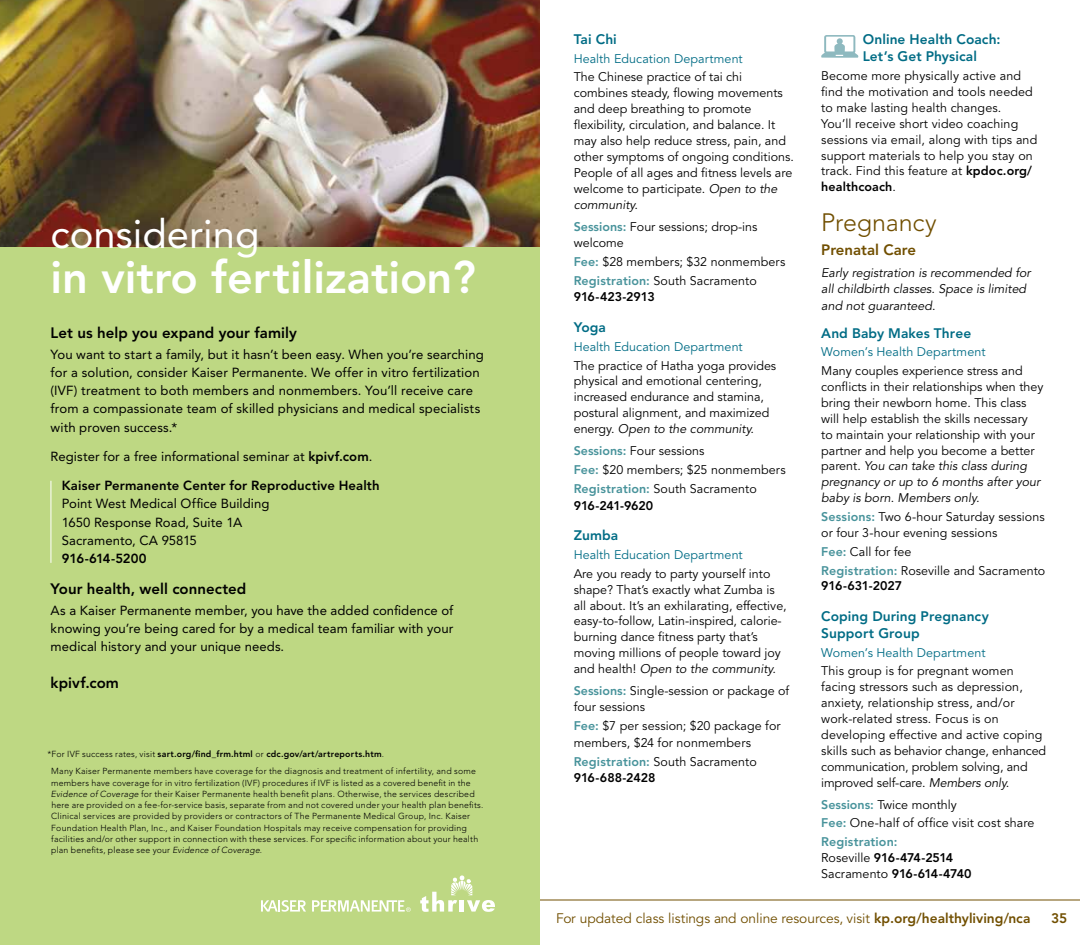
<style>
.page{position:relative;width:1080px;height:945px;background:#fff}
.page>*{position:absolute;margin:0;border:0;box-sizing:border-box;transform-origin:0 0}
.t1{font:800 45px "Avenir";color:#fff}
.t2{font:40px "Avenir";color:#fff}
.t3{font:300 25px "Avenir";letter-spacing:-.005em;color:#714f00}
.t4{font:800 15px "Avenir";color:#000}
.t5{font:800 15px "Avenir";color:#714f00}
.t6{font:800 13.75px/16.9px "Avenir";letter-spacing:.005em;color:#006c85}
.t7{font:13.75px "Avenir";color:#714f00}
.t8{font:800 13.75px "Avenir";color:#714f00}
.t9{font:13.12px/18.1px "Avenir";letter-spacing:.005em;color:#000}
.t10{font:800 13.12px "Avenir";letter-spacing:.01em;color:#000}
.t11{font:800 13.12px "Avenir";letter-spacing:-.02em;color:#000}
.t12{font:12.5px/16px "Avenir";color:#000}
.t13{font:12.5px "Avenir";letter-spacing:.005em;color:#006c85}
.t14{font:italic 12.5px/16.2px "Avenir";color:#000}
.t15{font:800 12.5px/16.2px "Avenir";letter-spacing:-.06em;color:#000}
.t16{font:800 12.5px "Avenir";letter-spacing:-.01em;color:#000}
.t17{font:300 8.75px/11.2px "Avenir";letter-spacing:.025em;color:#000}
.s1{font-weight:800}
.s2{font-style:italic}
.s3{font-weight:800;color:#48939b}
.s4{font-style:normal}
.s5{font-weight:400}
</style>
<div class="page">
<hr style="left:540px;top:900px;width:540px;height:1px;background:#714f00">
<svg style="left:821px;top:35px;width:37px;height:23px"></svg>
<img style="left:0;top:0;width:540px;height:248px">
<div style="left:0;top:248px;width:540px;height:697px;background:#bed883"></div>
<svg style="left:420px;top:875px;width:75px;height:37px"></svg>
<svg style="left:261px;top:900px;width:45px;height:12px"></svg>
<svg style="left:312px;top:900px;width:99px;height:12px"></svg>
<hr style="left:51px;top:481px;width:1px;height:82px;background:#fff">
<h2 class="t2" style="left:51px;top:210px;width:210px">considering</h2>
<h1 class="t1" style="left:51px;top:250px;width:427px">in vitro fertilization?</h1>
<p class="t4" style="left:51px;top:324px;width:248px">Let us help you expand your family</p>
<p class="t9" style="left:51px;top:345px;width:435px">You want to start a family, but it hasn’t been easy. When you’re searching for a solution, consider Kaiser Permanente. We offer in vitro fertilization (IVF) treatment to both members and nonmembers. You’ll receive care from a compassionate team of skilled physicians and medical specialists with proven success.*</p>
<p class="t9" style="left:51px;top:447px;width:323px">Register for a free informational seminar at <span class="s1">kpivf.com</span>.</p>
<p class="t10" style="left:62px;top:478px;width:319px">Kaiser Permanente Center for Reproductive Health</p>
<p class="t9" style="left:62px;top:495px;width:209px">Point West Medical Office Building<br>1650 Response Road, Suite 1A<br>Sacramento, CA 95815</p>
<p class="t11" style="left:62px;top:550px;width:86px">916-614-5200</p>
<p class="t4" style="left:51px;top:580px;width:197px">Your health, well connected</p>
<p class="t9" style="left:51px;top:601px;width:404px;text-align:justify">As a Kaiser Permanente member, you have the added confidence of knowing you’re being cared for by a medical team familiar with your medical history and your unique needs.</p>
<p class="t4" style="left:51px;top:674px;width:70px">kpivf.com</p>
<p class="t17" style="left:51px;top:746px;width:426px;line-height:16.9px;text-indent:-4px">*For IVF success rates, visit <span class="s1">sart.org/find_frm.html</span> or <span class="s1">cdc.gov/art/artreports.htm</span>.<br>Many Kaiser Permanente members have coverage for the diagnosis and treatment of infertility, and some</p>
<p class="t17" style="left:51px;top:777px;width:434px">members have coverage for in vitro fertilization (IVF) procedures if IVF is listed as a covered benefit in the <span class="s2">Evidence of Coverage</span> for their Kaiser Permanente health benefit plans. Otherwise, the services described here are provided on a fee-for-service basis, separate from and not covered under your health plan benefits.<br>Clinical services are provided by providers or contractors of The Permanente Medical Group, Inc. Kaiser Foundation Health Plan, Inc., and Kaiser Foundation Hospitals may receive compensation for providing facilities and/or other support in connection with these services. For specific information about your health plan benefits, please see your <span class="s2">Evidence of Coverage</span>.</p>
<p class="t6" style="left:574px;top:31px;width:45px">Tai Chi</p>
<p class="t13" style="left:574px;top:51px;width:171px">Health Education Department</p>
<p class="t12" style="left:574px;top:69px;width:222px">The Chinese practice of tai chi combines steady, flowing movements and deep breathing to promote flexibility, circulation, and balance. It may also help reduce stress, pain, and other symptoms of ongoing conditions.<br>People of all ages and fitness levels are welcome to participate. <span class="s2">Open to the community.</span></p>
<p class="t12" style="left:574px;top:219px;width:185px"><span class="s3">Sessions:</span> Four sessions; drop-ins welcome</p>
<p class="t12" style="left:574px;top:253px;width:213px;line-height:19px"><span class="s3">Fee:</span> $28 members; $32 nonmembers<br><span class="s3">Registration:</span> South Sacramento</p>
<p class="t16" style="left:574px;top:290px;width:83px">916-423-2913</p>
<p class="t6" style="left:574px;top:319px;width:34px">Yoga</p>
<p class="t13" style="left:574px;top:339px;width:171px">Health Education Department</p>
<p class="t12" style="left:574px;top:358px;width:204px">The practice of Hatha yoga provides physical and emotional centering, increased endurance and stamina, postural alignment, and maximized energy. <span class="s2">Open to the community.</span></p>
<p class="t12" style="left:574px;top:442px;width:213px;line-height:19px"><span class="s3">Sessions:</span> Four sessions<br><span class="s3">Fee:</span> $20 members; $25 nonmembers<br><span class="s3">Registration:</span> South Sacramento</p>
<p class="t16" style="left:574px;top:498px;width:81px">916-241-9620</p>
<p class="t6" style="left:574px;top:527px;width:46px">Zumba</p>
<p class="t13" style="left:574px;top:547px;width:171px">Health Education Department</p>
<p class="t12" style="left:574px;top:566px;width:215px">Are you ready to party yourself into shape? That’s exactly what Zumba is all about. It’s an exhilarating, effective, easy-to-follow, Latin-inspired, calorie&shy;burning dance fitness party that’s moving millions of people toward joy and health! <span class="s2">Open to the community.</span></p>
<p class="t12" style="left:574px;top:683px;width:217px"><span class="s3">Sessions:</span> Single-session or package of four sessions</p>
<p class="t12" style="left:574px;top:718px;width:208px"><span class="s3">Fee:</span> $7 per session; $20 package for members, $24 for nonmembers</p>
<p class="t12" style="left:574px;top:754px;width:185px"><span class="s3">Registration:</span> South Sacramento<br><span class="s1">916-688-2428</span></p>
<p class="t6" style="left:863px;top:31px;width:139px">Online Health Coach:<br>Let’s Get Physical</p>
<p class="t12" style="left:821px;top:68px;width:218px">Become more physically active and find the motivation and tools needed to make lasting health changes.<br>You’ll receive short video coaching sessions via email, along with tips and support materials to help you stay on track. Find this feature at <span class="s1">kpdoc.org/ healthcoach</span>.</p>
<h3 class="t3" style="left:821px;top:208px;width:117px">Pregnancy</h3>
<p class="t5" style="left:821px;top:241px;width:96px">Prenatal Care</p>
<p class="t14" style="left:821px;top:265px;width:211px">Early registration is recommended for all childbirth classes. Space is limited and not guaranteed<span class="s4">.</span></p>
<p class="t6" style="left:821px;top:324px;width:152px">And Baby Makes Three</p>
<p class="t13" style="left:821px;top:345px;width:166px">Women’s Health Department</p>
<p class="t12" style="left:821px;top:363px;width:224px">Many couples experience stress and conflicts in their relationships when they bring their newborn home. This class will help establish the skills necessary<br>to maintain your relationship with your partner and help you become a better parent. <span class="s2">You can take this class during pregnancy or up to 6 months after your baby is born</span>. <span class="s2">Members only.</span></p>
<p class="t12" style="left:821px;top:509px;width:225px"><span class="s3">Sessions:</span> Two 6-hour Saturday sessions or four 3-hour evening sessions</p>
<p class="t12" style="left:821px;top:542px;width:226px;line-height:18.8px"><span class="s3">Fee:</span> Call for fee<br><span class="s3">Registration:</span> Roseville and Sacramento</p>
<p class="t16" style="left:821px;top:579px;width:82px">916-631-2027</p>
<p class="t6" style="left:821px;top:608px;width:169px">Coping During Pregnancy<br>Support Group</p>
<p class="t13" style="left:821px;top:645px;width:166px">Women’s Health Department</p>
<p class="t12" style="left:821px;top:664px;width:226px">This group is for pregnant women facing stressors such as depression, anxiety, relationship stress, and/or work-related stress. Focus is on developing effective and active coping skills such as behavior change, enhanced communication, problem solving, and improved self-care. <span class="s2">Members only.</span></p>
<p class="t12" style="left:821px;top:795px;width:215px;line-height:18.8px"><span class="s3">Sessions:</span> Twice monthly<br><span class="s3">Fee:</span> One-half of office visit cost share<br><span class="s3">Registration:</span></p>
<p class="t15" style="left:821px;top:850px;width:152px"><span class="s5">Roseville</span> 916-474-2514<br><span class="s5">Sacramento</span> 916-614-4740</p>
<p class="t7" style="left:556px;top:910px;width:476px">For updated class listings and online resources, visit <span class="s1">kp.org/healthyliving/nca</span></p>
<p class="t8" style="left:1051px;top:910px;width:18px">35</p>
</div>
